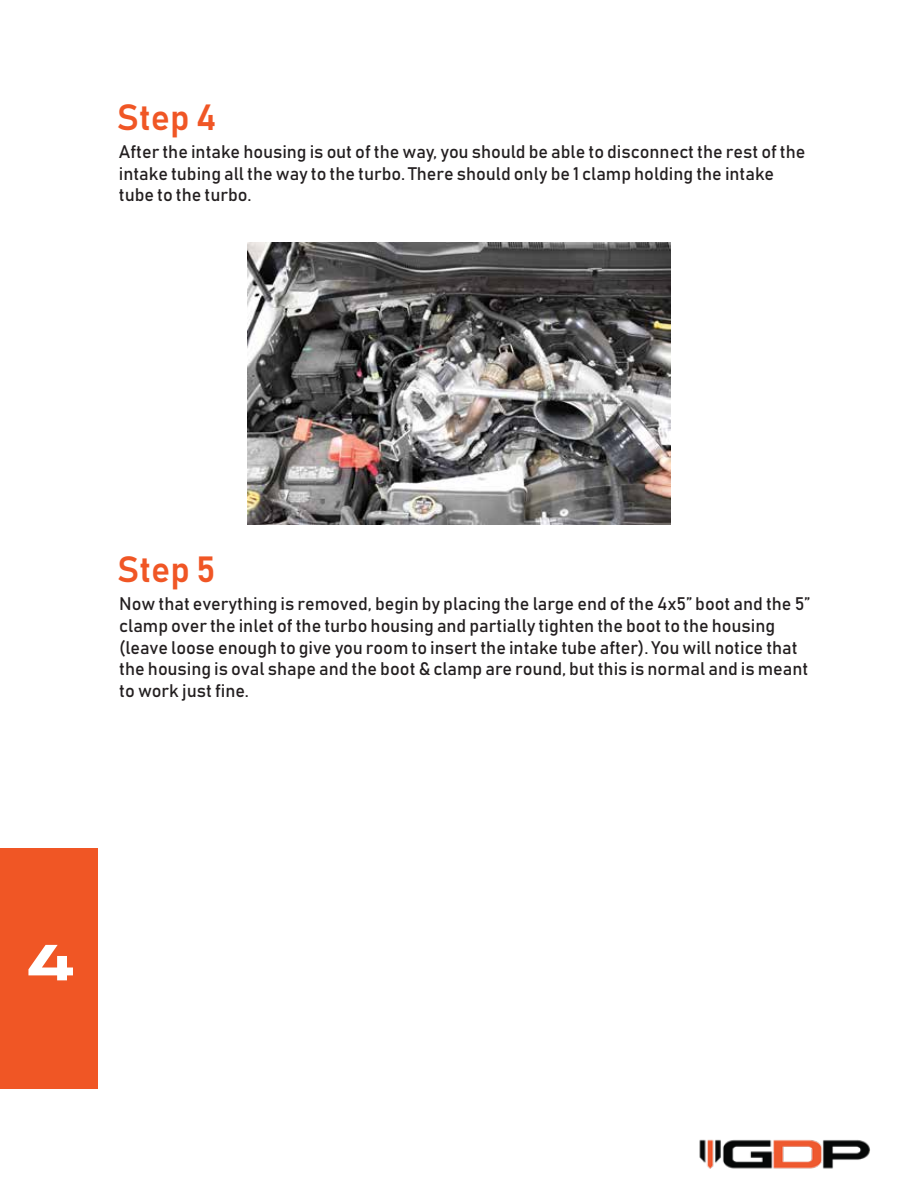
<style>
.page{position:relative;width:918px;height:1188px;background:#fff}
.page>*{position:absolute;margin:0;border:0;box-sizing:border-box;transform-origin:0 0}
.t1{font:700 53.1px "Plateia";color:#fff}
.t2{font:36px "Bahnschrift";color:#f05625}
.t3{font:18px/21.6px "Bahnschrift";color:#231f20}
</style>
<div class="page">
<div style="left:0;top:848px;width:97px;height:241px;background:#f05625"></div>
<img style="left:699px;top:1139px;width:171px;height:30px">
<img style="left:247px;top:243px;width:424px;height:282px">
<h2 class="t2" style="left:117px;top:94px;width:101px">Step 4</h2>
<p class="t3" style="left:119px;top:141px;width:688px">After the intake housing is out of the way, you should be able to disconnect the rest of the intake tubing all the way to the turbo. There should only be 1 clamp holding the intake tube to the turbo.</p>
<h2 class="t2" style="left:117px;top:546px;width:100px">Step 5</h2>
<p class="t3" style="left:119px;top:593px;width:692px">Now that everything is removed, begin by placing the large end of the 4x5” boot and the 5” clamp over the inlet of the turbo housing and partially tighten the boot to the housing (leave loose enough to give you room to insert the intake tube after). You will notice that the housing is oval shape and the boot &amp; clamp are round, but this is normal and is meant to work just fine.</p>
<h1 class="t1" style="left:26px;top:931px;width:51px">4</h1>
</div>
